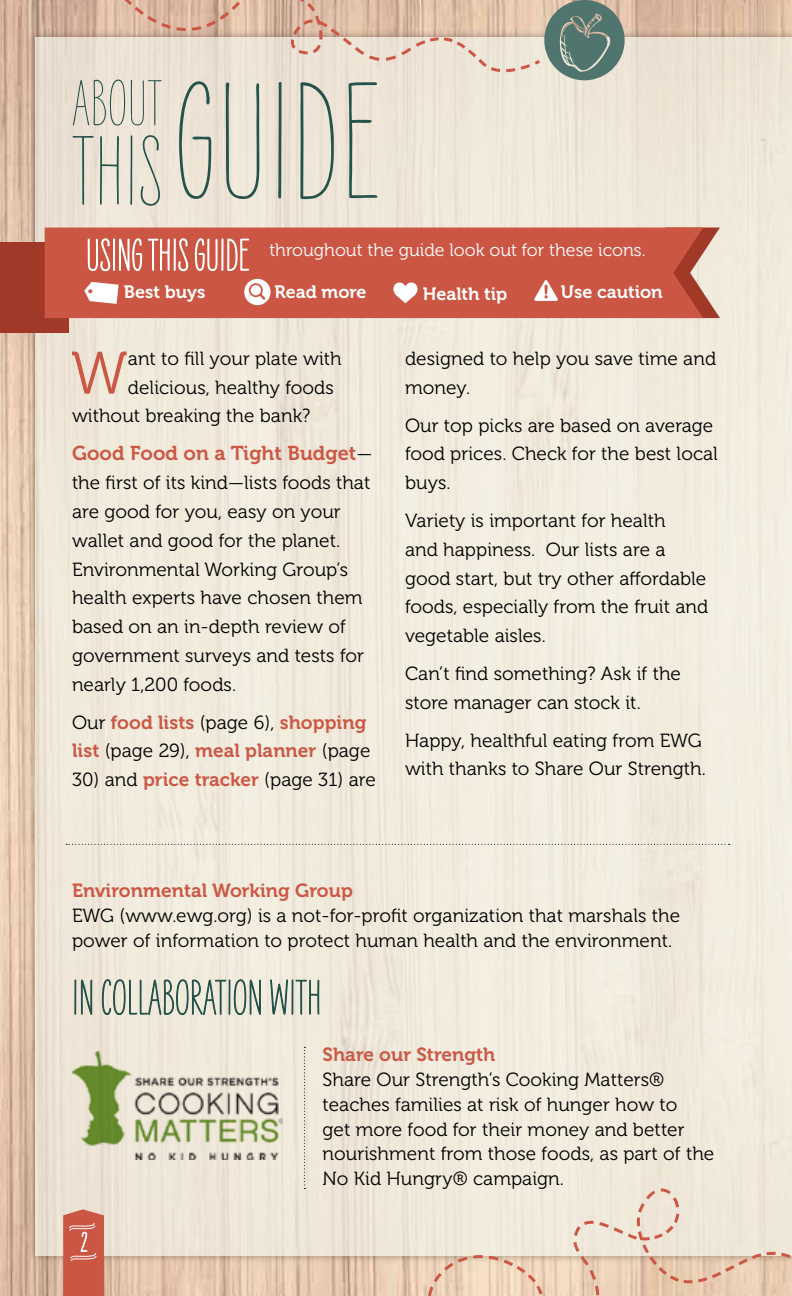
<style>
.page{position:relative;width:792px;height:1296px;background:#fff}
.page>*{position:absolute;margin:0;border:0;box-sizing:border-box;transform-origin:0 0}
.t1{font:170px "Liebe Erika";color:#25534b}
.t2{font:66.2px "Liebe Erika";color:#25534b}
.t3{font:60px "Museo 300";color:#cc5745}
.t4{font:20px "Museo 700";letter-spacing:.005em;color:#cc5745}
.t5{font:19px/28.8px "Museo 300";letter-spacing:.005em;color:#000}
.t6{font:19px/28.8px "Museo 700";letter-spacing:.005em;color:#cc5745}
.t7{font:17.8px "Museo 300";color:#fff}
.t8{font:17.8px "Museo 700";color:#fff}
.s1{font-size:101.4px}
.s2{font-family:"Museo 300";font-size:19px;color:#000}
.s3{font-family:"Museo 300";color:#000}
.s4{font-family:"Museo 700";color:#cc5745}
</style>
<div class="page">
<img style="left:0;top:0;width:737px;height:1296px">
<div style="left:35px;top:37px;width:757px;height:1219px;background:#f1ebdc"></div>
<svg style="left:74px;top:979px;width:19px;height:36px"></svg>
<svg style="left:101px;top:978px;width:160px;height:38px"></svg>
<svg style="left:270px;top:979px;width:50px;height:36px"></svg>
<svg style="left:368px;top:1181px;width:424px;height:115px"></svg>
<svg style="left:112px;top:0;width:518px;height:86px"></svg>
<svg style="left:703px;top:228px;width:17px;height:90px"></svg>
<div style="left:0;top:242px;width:69px;height:90px;background:#a13929"></div>
<div style="left:45px;top:228px;width:658px;height:90px;background:#cb5644"></div>
<svg style="left:244px;top:279px;width:27px;height:26px"></svg>
<svg style="left:84px;top:184px;width:182px;height:150px"></svg>
<svg style="left:391px;top:280px;width:29px;height:23px"></svg>
<svg style="left:737px;top:0;width:55px;height:101px"></svg>
<svg style="left:66px;top:844px;width:664px;height:1px"></svg>
<svg style="left:304px;top:1047px;width:1px;height:142px"></svg>
<svg style="left:534px;top:280px;width:24px;height:21px"></svg>
<img style="left:72px;top:1051px;width:210px;height:109px">
<svg style="left:63px;top:1209px;width:41px;height:87px;background:#ce6352"></svg>
<h2 class="t2" style="left:72px;top:66px;width:37px">ABOUT</h2>
<h1 class="t1" style="left:72px;top:46px;width:143px"><span class="s1">THIS</span>GUIDE</h1>
<p class="t7" style="left:269px;top:240px;width:378px">throughout the guide look out for these icons.</p>
<p class="t8" style="left:124px;top:282px;width:83px">Best buys</p>
<p class="t8" style="left:275px;top:282px;width:93px">Read more</p>
<p class="t8" style="left:423px;top:284px;width:86px">Health tip</p>
<p class="t8" style="left:561px;top:282px;width:103px">Use caution</p>
<h3 class="t3" style="left:71px;top:341px;width:58px">W</h3>
<p class="t5" style="left:128px;top:344px;width:215px">ant to fill your plate with</p>
<p class="t5" style="left:128px;top:373px;width:207px">delicious, healthy foods</p>
<p class="t5" style="left:72px;top:402px;width:240px">without breaking the bank?</p>
<p class="t4" style="left:72px;top:442px;width:302px">Good Food on a Tight Budget<span class="s2">—</span></p>
<p class="t5" style="left:72px;top:469px;width:300px">the first of its kind—lists foods that are good for you, easy on your wallet and good for the planet.<br>Environmental Working Group’s health experts have chosen them based on an in-depth review of government surveys and tests for nearly 1,200 foods.</p>
<p class="t6" style="left:72px;top:708px;width:300px"><span class="s3">Our</span> food lists <span class="s3">(page 6),</span> shopping list <span class="s3">(page 29),</span> meal planner <span class="s3">(page</span></p>
<p class="t5" style="left:72px;top:766px;width:305px">30) and <span class="s4">price tracker</span> (page 31) are</p>
<p class="t5" style="left:405px;top:344px;width:313px">designed to help you save time and money.</p>
<p class="t5" style="left:405px;top:411px;width:314px">Our top picks are based on average food prices. Check for the best local buys.</p>
<p class="t5" style="left:405px;top:506px;width:305px">Variety is important for health<br>and happiness. Our lists are a good start, but try other affordable foods, especially from the fruit and vegetable aisles.</p>
<p class="t5" style="left:405px;top:659px;width:278px">Can’t find something? Ask if the store manager can stock it.</p>
<p class="t5" style="left:405px;top:726px;width:302px">Happy, healthful eating from EWG with thanks to Share Our Strength.</p>
<p class="t6" style="left:72px;top:876px;width:282px">Environmental Working Group</p>
<p class="t5" style="left:72px;top:903px;width:610px;line-height:24.8px">EWG (www.ewg.org) is a not-for-profit organization that marshals the power of information to protect human health and the environment.</p>
<p class="t6" style="left:323px;top:1040px;width:174px">Share our Strength</p>
<p class="t5" style="left:323px;top:1067px;width:393px;line-height:24.8px">Share Our Strength’s Cooking Matters® teaches families at risk of hunger how to<br>get more food for their money and better nourishment from those foods, as part of the No Kid Hungry® campaign.</p>
</div>
